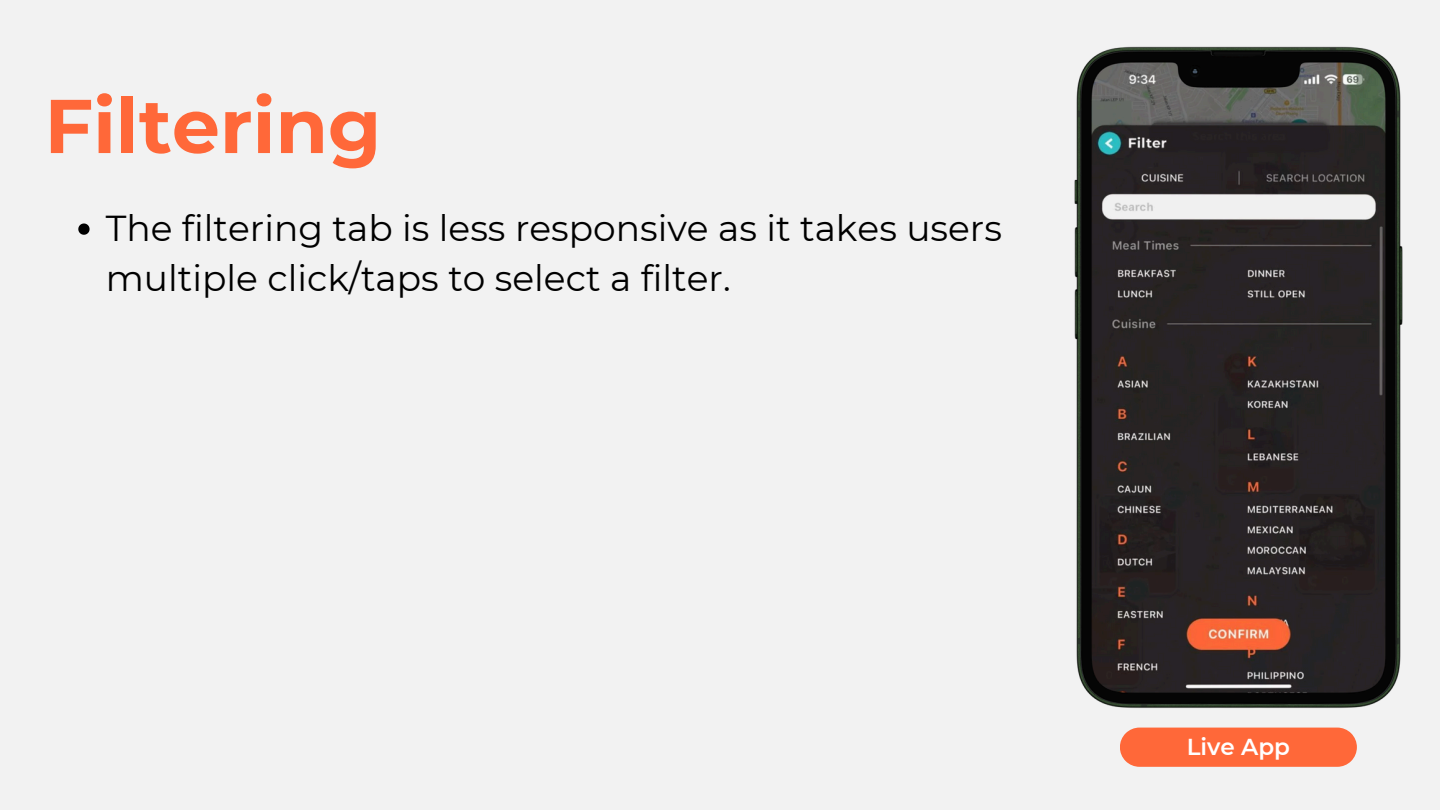
<style>
.page{position:relative;width:1440px;height:810px;background:#f2f2f2}
.page>*{position:absolute;margin:0;border:0;box-sizing:border-box;transform-origin:0 0}
.t1{font:700 76px "Montserrat";color:#ff6839}
.t2{font:36px/50.2px "Montserrat";color:#000}
.t3{font:600 23px "Montserrat";color:#fff}
</style>
<div class="page">
<div style="left:1120px;top:728px;width:237px;height:39px;background:#ff6839"></div>
<img style="left:1074px;top:46px;width:329px;height:662px">
<svg style="left:78px;top:224px;width:12px;height:11px"></svg>
<p class="t1" style="left:45px;top:79px;width:338px">Filtering</p>
<p class="t2" style="left:106px;top:203px;width:898px">The filtering tab is less responsive as it takes users multiple click/taps to select a filter.</p>
<h1 class="t3" style="left:1187px;top:733px;width:105px">Live App</h1>
</div>
